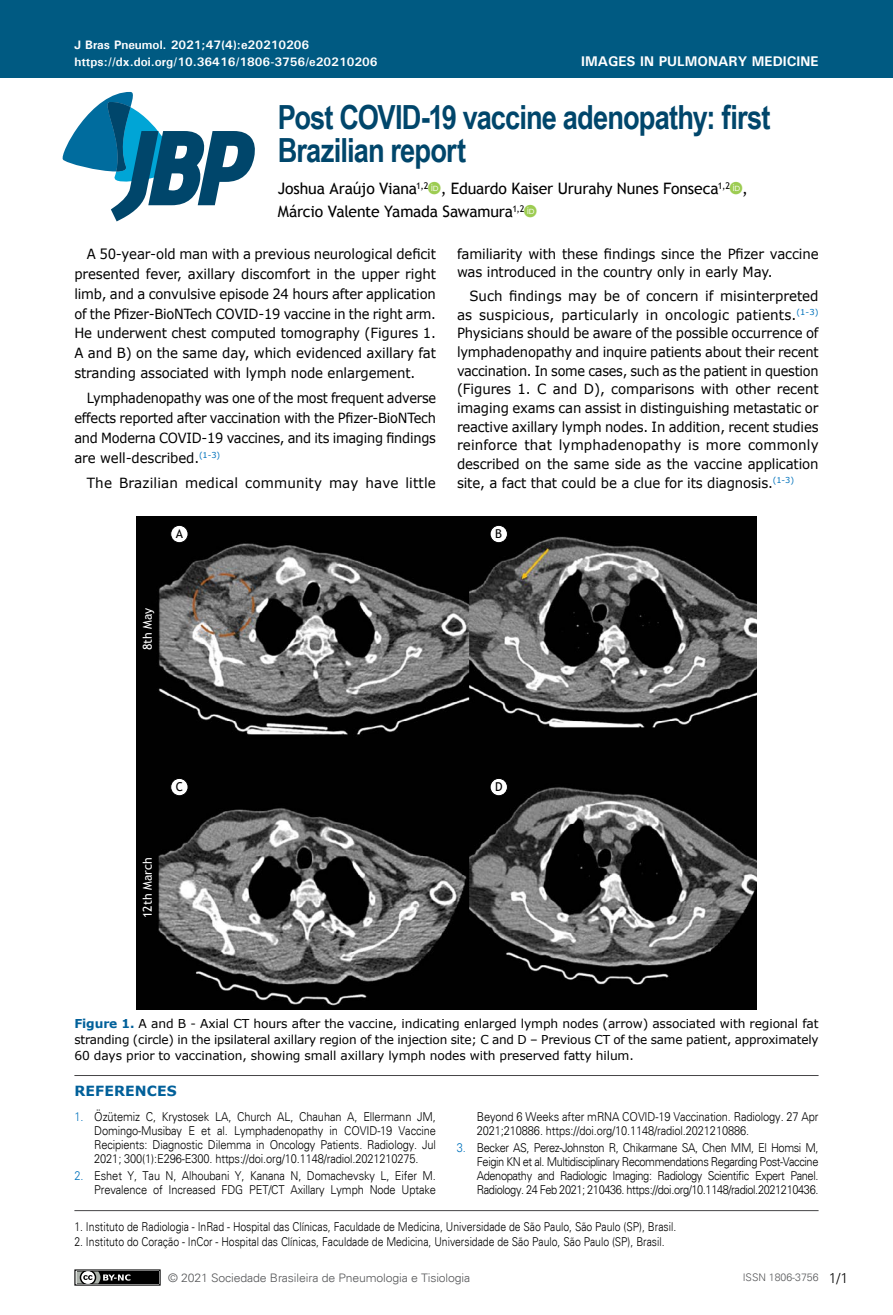
<style>
.page{position:relative;width:893px;height:1315px;background:#fff}
.page>*{position:absolute;margin:0;border:0;box-sizing:border-box;transform-origin:0 0}
.t1{font:700 33.25px/33.2px "Arial Narrow";letter-spacing:-.025em;color:#00466b}
.t2{font:21px "ID font Regular";color:#9dcc52}
.t3{font:15.75px "Trebuchet MS";letter-spacing:-.01em;color:#000}
.t4{font:14px/18.7px "Verdana";letter-spacing:-.01em;color:#000;text-align:justify;scale:.96 1}
.t5{font:14px/19.9px "Verdana";letter-spacing:-.01em;color:#000;text-align:justify;scale:.95 1}
.t6{font:14px/19.9px "Verdana";letter-spacing:-.01em;color:#000;text-align:justify;scale:.92 1}
.t7{font:14px "Verdana";letter-spacing:.01em;color:#000}
.t8{font:700 14px "Univers";color:#fff}
.t9{font:700 14px "Verdana";letter-spacing:.01em;color:#01609a}
.t10{font:300 14px "Univers";color:#000}
.t11{font:300 12.25px/14px "Univers";letter-spacing:-.01em;color:#000;text-align:justify;scale:.9 1}
.t12{font:12.25px/15.8px "Verdana";letter-spacing:-.01em;color:#000;text-align:justify}
.t13{font:300 12.25px "Univers";letter-spacing:-.01em;color:#000;scale:.85 1}
.t14{font:700 12.25px "Univers";color:#fff}
.t15{font:12.25px "Trebuchet MS";color:#fff}
.t16{font:12.25px "Trebuchet MS";color:#000}
.t17{font:300 11.72px "Univers";letter-spacing:-.01em;color:#58595b;scale:1.04 1}
.t18{font:300 10.5px "Univers";color:#58595b}
.s1{font-family:"ID font Regular";font-size:21px;color:#9dcc52}
.s2{font-family:"Trebuchet MS";font-size:15.75px;color:#000}
.s3{font-weight:700;color:#01609a}
.s4{color:#0072bc}
</style>
<div class="page">
<div style="left:0;top:0;width:893px;height:78px;background:#005a82"></div>
<svg style="left:62px;top:91px;width:193px;height:130px"></svg>
<div style="left:75px;top:1270px;width:85px;height:15px;background:#000"></div>
<div style="left:74px;top:1269px;width:87px;height:16px;border:1px solid #000"></div>
<svg style="left:74px;top:1269px;width:56px;height:17px"></svg>
<hr style="left:74px;top:1210px;width:745px;height:1px;background:#464547">
<img style="left:137px;top:516px;width:619px;height:493px">
<div style="left:171px;top:525px;width:17px;height:18px;background:#fff;border-radius:50%"></div>
<div style="left:170px;top:525px;width:18px;height:18px;border:1px solid #000;border-radius:50%"></div>
<div style="left:490px;top:525px;width:17px;height:18px;background:#fff;border-radius:50%"></div>
<div style="left:490px;top:525px;width:18px;height:18px;border:1px solid #000;border-radius:50%"></div>
<div style="left:171px;top:778px;width:17px;height:18px;background:#fff;border-radius:50%"></div>
<div style="left:170px;top:778px;width:18px;height:18px;border:1px solid #000;border-radius:50%"></div>
<div style="left:490px;top:778px;width:17px;height:18px;background:#fff;border-radius:50%"></div>
<div style="left:490px;top:778px;width:18px;height:18px;border:1px solid #000;border-radius:50%"></div>
<hr style="left:74px;top:1075px;width:745px;height:1px;background:#464547">
<p class="t14" style="left:74px;top:37px;width:236px">J Bras Pneumol. 2021;47(4):e20210206</p>
<p class="t14" style="left:74px;top:54px;width:305px">https://dx.doi.org/10.36416/1806-3756/e20210206</p>
<p class="t8" style="left:581px;top:52px;width:239px">IMAGES IN PULMONARY MEDICINE</p>
<h1 class="t1" style="left:278px;top:99px;width:494px">Post COVID-19 vaccine adenopathy: first<br>Brazilian report</h1>
<p class="t3" style="left:278px;top:179px;width:454px">Joshua Araújo Viana<sup>1,2</sup><span class="s1">a</span>, Eduardo Kaiser Ururahy Nunes Fonseca<sup>1,2</sup></p>
<h2 class="t2" style="left:730px;top:177px;width:20px">a<span class="s2">,</span></h2>
<p class="t3" style="left:278px;top:202px;width:248px">Márcio Valente Yamada Sawamura<sup>1,2</sup></p>
<h2 class="t2" style="left:524px;top:200px;width:14px">a</h2>
<p class="t5" style="left:74px;top:244px;width:382px;text-indent:12px">A 50-year-old man with a previous neurological deficit presented fever, axillary discomfort in the upper right limb, and a convulsive episode 24 hours after application of the Pfizer-BioNTech COVID-19 vaccine in the right arm.<br>He underwent chest computed tomography (Figures 1.<br>A and B) on the same day, which evidenced axillary fat stranding associated with lymph node enlargement.</p>
<p class="t6" style="left:74px;top:388px;width:395px;text-indent:12px">Lymphadenopathy was one of the most frequent adverse effects reported after vaccination with the Pfizer-BioNTech and Moderna COVID-19 vaccines, and its imaging findings are well-described.<sup>(1-3)</sup></p>
<p class="t7" style="left:87px;top:473px;width:351px">The Brazilian medical community may have little</p>
<p class="t5" style="left:457px;top:244px;width:382px;line-height:18.7px">familiarity with these findings since the Pfizer vaccine was introduced in the country only in early May.</p>
<p class="t4" style="left:457px;top:286px;width:378px;text-indent:12px">Such findings may be of concern if misinterpreted as suspicious, particularly in oncologic patients.<sup>(1-3)<br></sup>Physicians should be aware of the possible occurrence of lymphadenopathy and inquire patients about their recent vaccination. In some cases, such as the patient in question (Figures 1. C and D), comparisons with other recent imaging exams can assist in distinguishing metastatic or reactive axillary lymph nodes. In addition, recent studies reinforce that lymphadenopathy is more commonly described on the same side as the vaccine application site, a fact that could be a clue for its diagnosis.<sup>(1-3)</sup></p>
<p class="t16" style="left:176px;top:526px;width:9px">A</p>
<p class="t16" style="left:495px;top:526px;width:8px">B</p>
<p class="t15" style="left:140px;top:650px;width:44px;rotate:-90deg">8th May</p>
<p class="t16" style="left:176px;top:779px;width:9px">C</p>
<p class="t16" style="left:495px;top:779px;width:9px">D</p>
<p class="t15" style="left:140px;top:918px;width:62px;rotate:-90deg">12th March</p>
<p class="t12" style="left:74px;top:1015px;width:746px"><span class="s3">Figure 1.</span> A and B - Axial CT hours after the vaccine, indicating enlarged lymph nodes (arrow) associated with regional fat stranding (circle) in the ipsilateral axillary region of the injection site; C and D – Previous CT of the same patient, approximately 60 days prior to vaccination, showing small axillary lymph nodes with preserved fatty hilum.</p>
<p class="t9" style="left:74px;top:1080px;width:104px">REFERENCES</p>
<p class="t11" style="left:94px;top:1109px;width:381px;text-indent:-20px"><span class="s4">1.</span> Özütemiz C, Krystosek LA, Church AL, Chauhan A, Ellermann JM, Domingo-Musibay E et al. Lymphadenopathy in COVID-19 Vaccine Recipients: Diagnostic Dilemma in Oncology Patients. Radiology. Jul 2021; 300(1):E296-E300. https://doi.org/10.1148/radiol.2021210275.</p>
<p class="t11" style="left:74px;top:1168px;width:403px;text-align:right"><span class="s4">2.</span> Eshet Y, Tau N, Alhoubani Y, Kanana N, Domachevsky L, Eifer M.<br>Prevalence of Increased FDG PET/CT Axillary Lymph Node Uptake</p>
<p class="t11" style="left:477px;top:1109px;width:381px">Beyond 6 Weeks after mRNA COVID-19 Vaccination. Radiology. 27 Apr<br>2021;210886. https://doi.org/10.1148/radiol.2021210886.</p>
<p class="t11" style="left:477px;top:1140px;width:381px;text-indent:-20px"><span class="s4">3.</span> Becker AS, Perez-Johnston R, Chikarmane SA, Chen MM, El Homsi M, Feigin KN et al. Multidisciplinary Recommendations Regarding Post-Vaccine Adenopathy and Radiologic Imaging: Radiology Scientific Expert Panel.<br>Radiology. 24 Feb 2021; 210436. https://doi.org/10.1148/radiol.2021210436.</p>
<p class="t13" style="left:74px;top:1219px;width:710px">1. Instituto de Radiologia - InRad - Hospital das Clínicas, Faculdade de Medicina, Universidade de São Paulo, São Paulo (SP), Brasil.</p>
<p class="t13" style="left:74px;top:1233px;width:696px">2. Instituto do Coração - InCor - Hospital das Clínicas, Faculdade de Medicina, Universidade de São Paulo, São Paulo (SP), Brasil.</p>
<p class="t17" style="left:168px;top:1270px;width:292px">© 2021 Sociedade Brasileira de Pneumologia e Tisiologia</p>
<p class="t18" style="left:743px;top:1271px;width:77px">ISSN 1806-3756</p>
<p class="t10" style="left:829px;top:1269px;width:21px">1/1</p>
</div>
